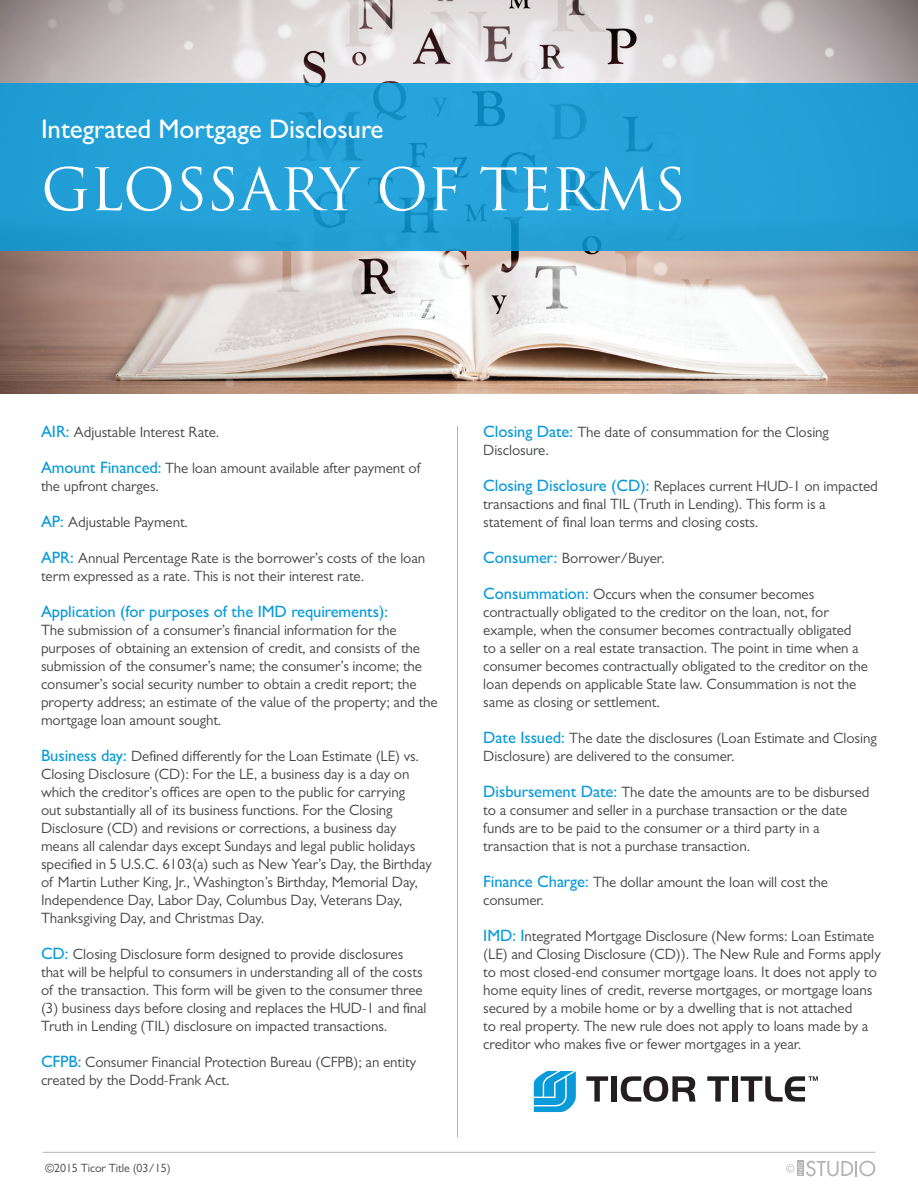
<style>
.page{position:relative;width:918px;height:1188px;background:#fff}
.page>*{position:absolute;margin:0;border:0;box-sizing:border-box;transform-origin:0 0}
.t1{font:57px "Trajan Pro 3";letter-spacing:-.005em;color:#fff}
.t2{font:500 27px "Gill Sans MT Pro";letter-spacing:-.005em;color:#fff}
.t3{font:500 16.5px "Gill Sans MT Pro";letter-spacing:-.005em;color:#089ad9}
.t4{font:15px/18px "Gill Sans MT Pro";letter-spacing:-.005em;color:#454647}
.t5{font:12px "Gill Sans MT Pro";letter-spacing:-.005em;color:#454647}
.s1{font-weight:500;font-size:16.5px;color:#089ad9}
</style>
<div class="page">
<img style="left:0;top:0;width:918px;height:393px">
<hr style="left:43px;top:1152px;width:832px;height:1px;background:#b2b3b7">
<svg style="left:786px;top:1161px;width:89px;height:15px"></svg>
<div style="left:0;top:84px;width:918px;height:167px;background:#24a2d8"></div>
<hr style="left:457px;top:426px;width:1px;height:711px;background:#b2b3b7">
<svg style="left:534px;top:1071px;width:42px;height:41px;background:#38ade0"></svg>
<svg style="left:586px;top:1076px;width:22px;height:26px"></svg>
<div style="left:611px;top:1076px;width:6px;height:26px;background:#231f20"></div>
<svg style="left:621px;top:1076px;width:75px;height:26px"></svg>
<svg style="left:707px;top:1076px;width:22px;height:26px"></svg>
<div style="left:732px;top:1076px;width:6px;height:26px;background:#231f20"></div>
<svg style="left:741px;top:1076px;width:77px;height:26px"></svg>
<h2 class="t2" style="left:41px;top:113px;width:344px">Integrated Mortgage Disclosure</h2>
<h1 class="t1" style="left:41px;top:150px;width:646px">GLOSSARY OF TERMS</h1>
<p class="t4" style="left:41px;top:423px;width:180px"><span class="s1">AIR:</span> Adjustable Interest Rate.</p>
<p class="t4" style="left:41px;top:459px;width:381px"><span class="s1">Amount Financed:</span> The loan amount available after payment of the upfront charges.</p>
<p class="t4" style="left:41px;top:513px;width:149px"><span class="s1">AP:</span> Adjustable Payment.</p>
<p class="t4" style="left:41px;top:549px;width:386px"><span class="s1">APR:</span> Annual Percentage Rate is the borrower’s costs of the loan term expressed as a rate. This is not their interest rate.</p>
<p class="t3" style="left:41px;top:602px;width:348px">Application (for purposes of the IMD requirements):</p>
<p class="t4" style="left:41px;top:621px;width:398px">The submission of a consumer’s financial information for the purposes of obtaining an extension of credit, and consists of the submission of the consumer’s name; the consumer’s income; the consumer’s social security number to obtain a credit report; the property address; an estimate of the value of the property; and the mortgage loan amount sought.</p>
<p class="t4" style="left:41px;top:747px;width:392px"><span class="s1">Business day:</span> Defined differently for the Loan Estimate (LE) vs.<br>Closing Disclosure (CD): For the LE, a business day is a day on which the creditor’s offices are open to the public for carrying<br>out substantially all of its business functions. For the Closing Disclosure (CD) and revisions or corrections, a business day means all calendar days except Sundays and legal public holidays specified in 5 U.S.C. 6103(a) such as New Year’s Day, the Birthday of Martin Luther King, Jr., Washington’s Birthday, Memorial Day, Independence Day, Labor Day, Columbus Day, Veterans Day, Thanksgiving Day, and Christmas Day.</p>
<p class="t4" style="left:41px;top:945px;width:387px"><span class="s1">CD:</span> Closing Disclosure form designed to provide disclosures that will be helpful to consumers in understanding all of the costs of the transaction. This form will be given to the consumer three (3) business days before closing and replaces the HUD-1 and final Truth in Lending (TIL) disclosure on impacted transactions.</p>
<p class="t4" style="left:41px;top:1053px;width:377px"><span class="s1">CFPB:</span> Consumer Financial Protection Bureau (CFPB); an entity created by the Dodd-Frank Act.</p>
<p class="t5" style="left:45px;top:1161px;width:127px">©2015 Ticor Title (03/15)</p>
<p class="t4" style="left:483px;top:423px;width:347px"><span class="s1">Closing Date:</span> The date of consummation for the Closing<br>Disclosure.</p>
<p class="t4" style="left:483px;top:477px;width:396px"><span class="s1">Closing Disclosure (CD):</span> Replaces current HUD-1 on impacted transactions and final TIL (Truth in Lending). This form is a statement of final loan terms and closing costs.</p>
<p class="t4" style="left:483px;top:549px;width:183px"><span class="s1">Consumer:</span> Borrower/Buyer.</p>
<p class="t4" style="left:483px;top:585px;width:386px"><span class="s1">Consummation:</span> Occurs when the consumer becomes contractually obligated to the creditor on the loan, not, for example, when the consumer becomes contractually obligated to a seller on a real estate transaction. The point in time when a consumer becomes contractually obligated to the creditor on the loan depends on applicable State law. Consummation is not the same as closing or settlement.</p>
<p class="t4" style="left:483px;top:729px;width:395px"><span class="s1">Date Issued:</span> The date the disclosures (Loan Estimate and Closing<br>Disclosure) are delivered to the consumer.</p>
<p class="t4" style="left:483px;top:783px;width:388px"><span class="s1">Disbursement Date:</span> The date the amounts are to be disbursed to a consumer and seller in a purchase transaction or the date funds are to be paid to the consumer or a third party in a transaction that is not a purchase transaction.</p>
<p class="t4" style="left:483px;top:873px;width:346px"><span class="s1">Finance Charge:</span> The dollar amount the loan will cost the consumer.</p>
<p class="t4" style="left:483px;top:927px;width:399px"><span class="s1">IMD: I</span>ntegrated Mortgage Disclosure (New forms: Loan Estimate (LE) and Closing Disclosure (CD)). The New Rule and Forms apply to most closed-end consumer mortgage loans. It does not apply to home equity lines of credit, reverse mortgages, or mortgage loans secured by a mobile home or by a dwelling that is not attached<br>to real property. The new rule does not apply to loans made by a creditor who makes five or fewer mortgages in a year.</p>
</div>
